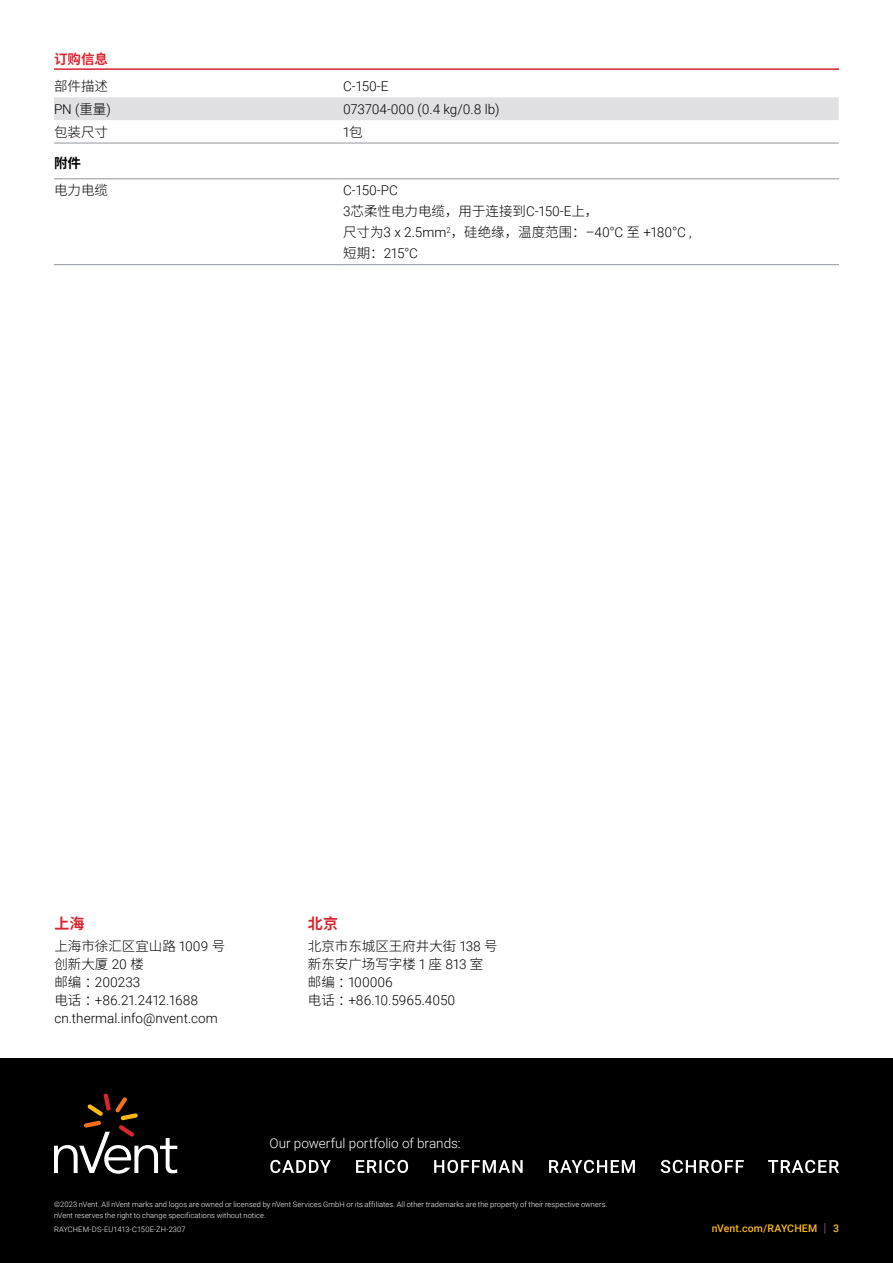
<style>
.page{position:relative;width:893px;height:1263px;background:#fff}
.page>*{position:absolute;margin:0;border:0;box-sizing:border-box;transform-origin:0 0}
.t1{font:700 15px "Noto Sans CJ Ksc";color:#d92531}
.t2{font:300 13.5px/18px "Roboto";color:#000}
.t3{font:300 13.5px/18px "Noto Sans CJ Ksc";color:#000}
.t4{font:300 13.5px "Roboto";color:#fff}
.t5{font:700 13.5px "Noto Sans CJ Ksc";color:#d92531}
.t6{font:700 13.5px "Noto Sans CJ Ksc";color:#000}
.t7{font:500 10.5px "Roboto";letter-spacing:.015em;color:#fdb713}
.t8{font:300 7.5px/10.5px "Roboto";letter-spacing:.01em;color:#fff}
.s1{font-family:"Noto Sans CJ Ksc"}
.s2{font-family:"Roboto"}
.s3{font-weight:300;font-size:12.6px;color:#90959e}
</style>
<div class="page">
<div style="left:0;top:1058px;width:893px;height:205px;background:#000"></div>
<svg style="left:270px;top:1160px;width:569px;height:13px"></svg>
<svg style="left:54px;top:1093px;width:123px;height:81px"></svg>
<hr style="left:54px;top:68px;width:785px;height:2px;background:#d92531">
<div style="left:54px;top:97px;width:785px;height:23px;background:#e1e1e4"></div>
<hr style="left:54px;top:143px;width:289px;height:1px;background:#90959e">
<hr style="left:343px;top:143px;width:496px;height:1px;background:#90959e">
<hr style="left:54px;top:264px;width:289px;height:1px;background:#90959e">
<hr style="left:343px;top:264px;width:496px;height:1px;background:#90959e">
<hr style="left:54px;top:178px;width:289px;height:1px;background:#90959e">
<hr style="left:343px;top:178px;width:496px;height:1px;background:#90959e">
<h2 class="t5" style="left:54px;top:52px;width:55px">订购信息</h2>
<h2 class="t3" style="left:54px;top:77px;width:55px">部件描述</h2>
<h2 class="t2" style="left:343px;top:77px;width:47px">C-150-E</h2>
<h2 class="t2" style="left:54px;top:99px;width:58px">PN (<span class="s1">重量</span>)</h2>
<h2 class="t2" style="left:343px;top:99px;width:158px">073704-000 (0.4 kg/0.8 lb)</h2>
<h2 class="t3" style="left:54px;top:123px;width:55px">包装尺寸</h2>
<h2 class="t2" style="left:343px;top:122px;width:21px">1<span class="s1">包</span></h2>
<h2 class="t6" style="left:54px;top:156px;width:28px">附件</h2>
<h2 class="t3" style="left:54px;top:182px;width:55px">电力电缆</h2>
<h2 class="t2" style="left:343px;top:181px;width:56px">C-150-PC</h2>
<h2 class="t3" style="left:343px;top:203px;width:257px"><span class="s2">3</span>芯柔性电力电缆，用于连接到<span class="s2">C-150-E</span>上，</h2>
<h2 class="t2" style="left:343px;top:223px;width:350px"><span class="s1">尺寸为</span>3 x 2.5mm<sup>2</sup><span class="s1">，硅绝缘，温度范围：</span>–40<span class="s1">°</span>C <span class="s1">至</span> +180<span class="s1">°</span>C ,</h2>
<h2 class="t3" style="left:343px;top:245px;width:76px">短期：<span class="s2">215</span>°<span class="s2">C</span></h2>
<h1 class="t1" style="left:54px;top:915px;width:32px">上海</h1>
<h2 class="t3" style="left:54px;top:937px;width:172px">上海市徐汇区宜山路 <span class="s2">1009</span> 号创新大厦 <span class="s2">20</span> 楼</h2>
<h2 class="t2" style="left:54px;top:973px;width:165px"><span class="s1">邮编：</span>200233<br><span class="s1">电话：</span>+86.21.2412.1688 cn.thermal.info@nvent.com</h2>
<h1 class="t1" style="left:308px;top:915px;width:32px">北京</h1>
<h2 class="t3" style="left:308px;top:937px;width:191px">北京市东城区王府井大街 <span class="s2">138</span> 号新东安广场写字楼 <span class="s2">1</span> 座 <span class="s2">813</span> 室</h2>
<h2 class="t2" style="left:308px;top:973px;width:149px"><span class="s1">邮编：</span>100006<br><span class="s1">电话：</span>+86.10.5965.4050</h2>
<h2 class="t4" style="left:269px;top:1134px;width:193px">Our powerful portfolio of brands:</h2>
<p class="t8" style="left:54px;top:1199px;width:555px">©2023 nVent. All nVent marks and logos are owned or licensed by nVent Services GmbH or its affiliates. All other trademarks are the property of their respective owners. nVent reserves the right to change specifications without notice.</p>
<p class="t8" style="left:54px;top:1224px;width:133px">RAYCHEM-DS-EU1413-C150E-ZH-2307</p>
<h3 class="t7" style="left:712px;top:1221px;width:129px">nVent.com/RAYCHEM <span class="s3">|</span> 3</h3>
</div>
